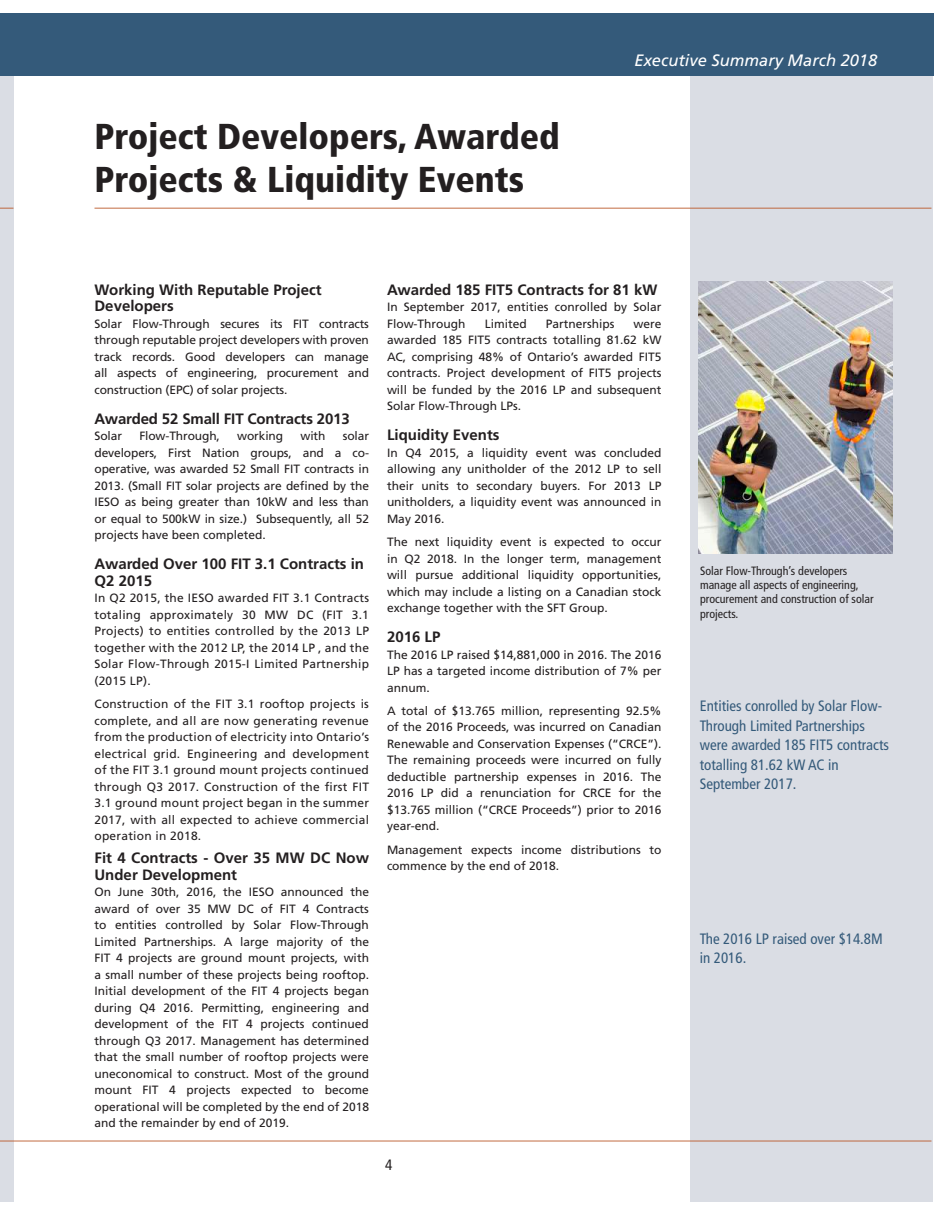
<style>
.page{position:relative;width:945px;height:1215px;background:#fff}
.page>*{position:absolute;margin:0;border:0;box-sizing:border-box;transform-origin:0 0}
.t1{font:900 condensed 36px/43.2px "Frutiger";color:#231f20}
.t2{font:italic 16.5px "Frutiger";color:#fff}
.t3{font:700 15px/16.5px "Frutiger";color:#231f20}
.t4{font:condensed 15px/19.5px "Frutiger";color:#345a7a}
.t5{font:condensed 15px "Frutiger";color:#231f20}
.t6{font:12px/16.5px "Frutiger";color:#231f20;text-align:justify}
.t7{font:condensed 12px/14.4px "Frutiger";color:#231f20}
</style>
<div class="page">
<div style="left:690px;top:48px;width:243px;height:1154px;background:#d6dae2"></div>
<div style="left:0;top:42px;width:14px;height:1160px;background:#d6dae2"></div>
<hr style="left:0;top:1141px;width:932px;height:1px;background:#bb5a2b">
<svg style="left:0;top:208px;width:14px;height:1px"></svg>
<hr style="left:94px;top:208px;width:838px;height:1px;background:#bb5a2b">
<div style="left:0;top:14px;width:934px;height:62px;background:#345a7a"></div>
<img style="left:698px;top:281px;width:195px;height:273px">
<h1 class="t1" style="left:94px;top:114px;width:467px">Project Developers, Awarded<br>Projects &amp; Liquidity Events</h1>
<h2 class="t2" style="left:635px;top:51px;width:244px">Executive Summary March 2018</h2>
<p class="t3" style="left:94px;top:281px;width:229px">Working With Reputable Project<br>Developers</p>
<p class="t6" style="left:94px;top:315px;width:276px">Solar Flow-Through secures its FIT contracts through reputable project developers with proven track records. Good developers can manage all aspects of engineering, procurement and construction (EPC) of solar projects.</p>
<p class="t3" style="left:94px;top:410px;width:257px">Awarded 52 Small FIT Contracts 2013</p>
<p class="t6" style="left:94px;top:428px;width:29px">Solar</p>
<p class="t6" style="left:139px;top:428px;width:82px">Flow-Through,</p>
<p class="t6" style="left:237px;top:428px;width:47px">working</p>
<p class="t6" style="left:301px;top:428px;width:26px">with</p>
<p class="t6" style="left:94px;top:428px;width:276px;text-indent:248px">solar developers, First Nation groups, and a co&shy;operative, was awarded 52 Small FIT contracts in 2013. (Small FIT solar projects are defined by the IESO as being greater than 10kW and less than or equal to 500kW in size.) Subsequently, all 52 projects have been completed.</p>
<p class="t3" style="left:94px;top:556px;width:271px">Awarded Over 100 FIT 3.1 Contracts in<br>Q2 2015</p>
<p class="t6" style="left:94px;top:590px;width:276px">In Q2 2015, the IESO awarded FIT 3.1 Contracts totaling approximately 30 MW DC (FIT 3.1<br>Projects) to entities controlled by the 2013 LP together with the 2012 LP, the 2014 LP , and the Solar Flow-Through 2015-I Limited Partnership (2015 LP).</p>
<p class="t6" style="left:94px;top:696px;width:276px">Construction of the FIT 3.1 rooftop projects is complete, and all are now generating revenue from the production of electricity into Ontario’s electrical grid. Engineering and development of the FIT 3.1 ground mount projects continued through Q3 2017. Construction of the first FIT 3.1 ground mount project began in the summer 2017, with all expected to achieve commercial operation in 2018.</p>
<p class="t3" style="left:94px;top:850px;width:276px">Fit 4 Contracts - Over 35 MW DC Now<br>Under Development</p>
<p class="t6" style="left:94px;top:884px;width:276px">On June 30th, 2016, the IESO announced the award of over 35 MW DC of FIT 4 Contracts to entities controlled by Solar Flow-Through Limited Partnerships. A large majority of the FIT 4 projects are ground mount projects, with a small number of these projects being rooftop.<br>Initial development of the FIT 4 projects began during Q4 2016. Permitting, engineering and development of the FIT 4 projects continued through Q3 2017. Management has determined that the small number of rooftop projects were uneconomical to construct. Most of the ground mount FIT 4 projects expected to become operational will be completed by the end of 2018 and the remainder by end of 2019.</p>
<p class="t3" style="left:387px;top:281px;width:272px">Awarded 185 FIT5 Contracts for 81 kW</p>
<p class="t6" style="left:387px;top:299px;width:276px">In September 2017, entities conrolled by Solar<br>Flow-Through</p>
<p class="t6" style="left:485px;top:315px;width:44px">Limited</p>
<p class="t6" style="left:546px;top:315px;width:70px">Partnerships</p>
<p class="t6" style="left:387px;top:315px;width:276px;text-indent:246px">were awarded 185 FIT5 contracts totalling 81.62 kW AC, comprising 48% of Ontario’s awarded FIT5 contracts. Project development of FIT5 projects will be funded by the 2016 LP and subsequent Solar Flow-Through LPs.</p>
<p class="t3" style="left:387px;top:427px;width:114px">Liquidity Events</p>
<p class="t6" style="left:387px;top:444px;width:276px">In Q4 2015, a liquidity event was concluded allowing any unitholder of the 2012 LP to sell their units to secondary buyers. For 2013 LP unitholders, a liquidity event was announced in May 2016.</p>
<p class="t6" style="left:387px;top:534px;width:276px">The next liquidity event is expected to occur in Q2 2018. In the longer term, management will pursue additional liquidity opportunities, which may include a listing on a Canadian stock exchange together with the SFT Group.</p>
<p class="t3" style="left:387px;top:629px;width:55px">2016 LP</p>
<p class="t6" style="left:387px;top:646px;width:276px">The 2016 LP raised $14,881,000 in 2016. The 2016<br>LP has a targeted income distribution of 7% per annum.</p>
<p class="t6" style="left:387px;top:702px;width:276px">A total of $13.765 million, representing 92.5% of the 2016 Proceeds, was incurred on Canadian Renewable and Conservation Expenses (“CRCE”).<br>The remaining proceeds were incurred on fully deductible partnership expenses in 2016. The 2016 LP did a renunciation for CRCE for the $13.765 million (“CRCE Proceeds”) prior to 2016 year-end.</p>
<p class="t6" style="left:387px;top:841px;width:276px">Management expects income distributions to commence by the end of 2018.</p>
<p class="t5" style="left:385px;top:1156px;width:9px">4</p>
<p class="t7" style="left:700px;top:563px;width:175px">Solar Flow-Through’s developers manage all aspects of engineering, procurement and construction of solar projects.</p>
<p class="t4" style="left:700px;top:697px;width:191px">Entities conrolled by Solar Flow-<br>Through Limited Partnerships were awarded 185 FIT5 contracts totalling 81.62 kW AC in<br>September 2017.</p>
<p class="t4" style="left:700px;top:929px;width:185px">The 2016 LP raised over $14.8M in 2016.</p>
</div>
